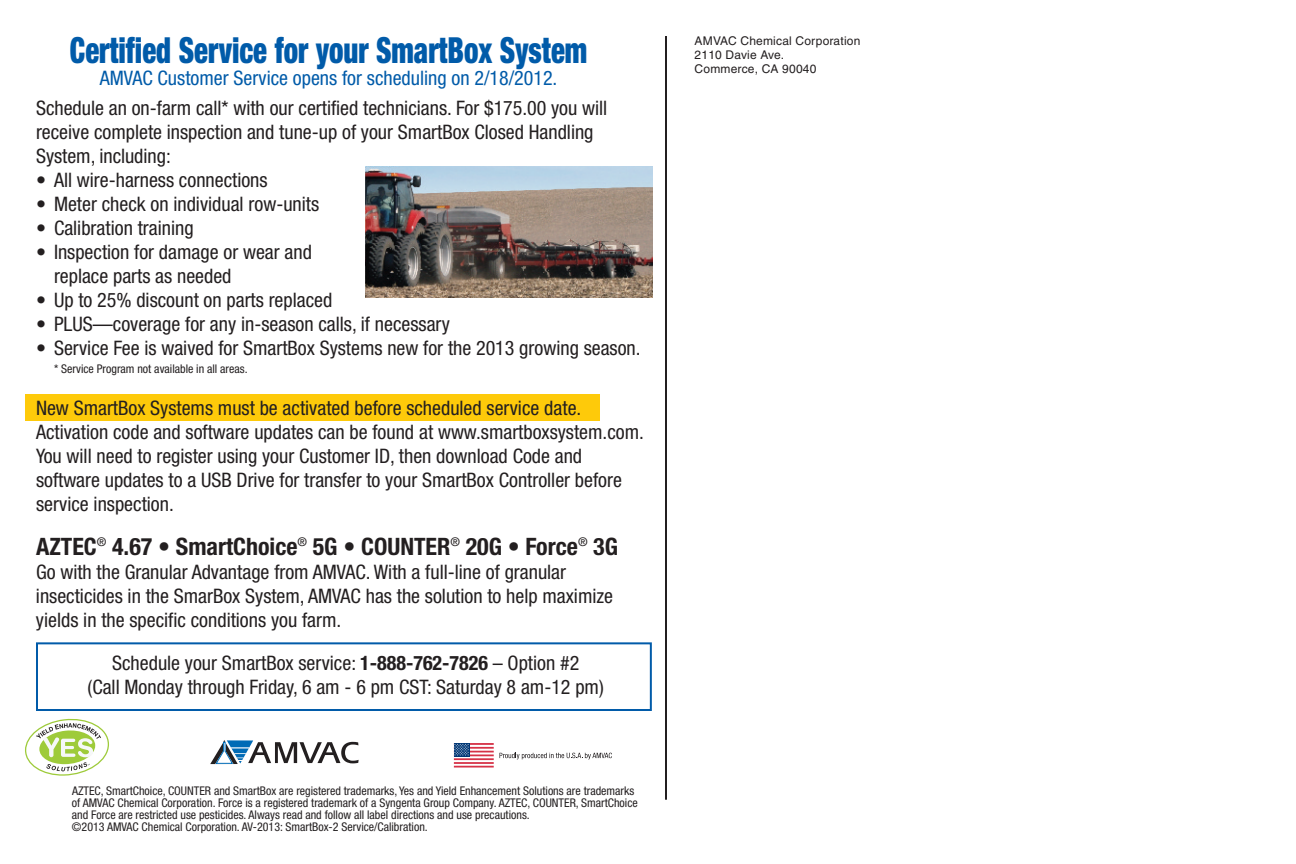
<style>
.page{position:relative;width:1296px;height:864px;background:#fff}
.page>*{position:absolute;margin:0;border:0;box-sizing:border-box;transform-origin:0 0}
.t1{font:900 condensed 36px "Helvetica Neue";color:#015ba9;scale:.8 1}
.t2{font:700 condensed 24px "Helvetica Neue";color:#231f20}
.t3{font:condensed 20px/24px "Helvetica Neue";color:#231f20}
.t4{font:condensed 20px "Helvetica Neue";color:#015ba9}
.t5{font:condensed 12px/12px "Helvetica Neue";color:#231f20}
.t6{font:12px/14.4px "Helvetica";letter-spacing:.015em;color:#231f20}
.s1{font-weight:700}
</style>
<div class="page">
<div style="left:25px;top:395px;width:574px;height:26px;background:#feca0a"></div>
<hr style="left:665px;top:36px;width:2px;height:764px;background:#231f20">
<img style="left:366px;top:166px;width:286px;height:131px">
<div style="left:36px;top:642px;width:616px;height:69px;border:2px solid #015ba9"></div>
<svg style="left:210px;top:740px;width:149px;height:24px"></svg>
<svg style="left:25px;top:719px;width:84px;height:56px"></svg>
<svg style="left:454px;top:745px;width:40px;height:21px"></svg>
<hr style="left:454px;top:743px;width:40px;height:2px;background:#d63247">
<hr style="left:454px;top:747px;width:40px;height:2px;background:#d63247">
<hr style="left:454px;top:751px;width:40px;height:1px;background:#d63247">
<hr style="left:454px;top:755px;width:40px;height:1px;background:#d63247">
<hr style="left:454px;top:758px;width:40px;height:2px;background:#d63247">
<hr style="left:454px;top:762px;width:40px;height:2px;background:#d63247">
<hr style="left:454px;top:766px;width:40px;height:2px;background:#d63247">
<div style="left:454px;top:743px;width:15px;height:13px;background:#013775"></div>
<svg style="left:454px;top:744px;width:15px;height:12px"></svg>
<svg style="left:499px;top:753px;width:113px;height:6px"></svg>
<h1 class="t1" style="left:70px;top:28px;width:648px">Certified Service for your SmartBox System</h1>
<p class="t4" style="left:100px;top:71px;width:459px">AMVAC Customer Service opens for scheduling on 2/18/2012.</p>
<p class="t3" style="left:36px;top:98px;width:573px">Schedule an on-farm call* with our certified technicians. For $175.00 you will receive complete inspection and tune-up of your SmartBox Closed Handling<br>System, including:</p>
<p class="t3" style="left:36px;top:170px;width:233px">• All wire-harness connections</p>
<p class="t3" style="left:36px;top:194px;width:285px">• Meter check on individual row-units</p>
<p class="t3" style="left:36px;top:218px;width:159px">• Calibration training</p>
<p class="t3" style="left:54px;top:242px;width:259px;text-indent:-18px">• Inspection for damage or wear and replace parts as needed</p>
<p class="t3" style="left:36px;top:290px;width:298px">• Up to 25% discount on parts replaced</p>
<p class="t3" style="left:36px;top:314px;width:415px">• PLUS—coverage for any in-season calls, if necessary</p>
<p class="t3" style="left:36px;top:338px;width:606px">• Service Fee is waived for SmartBox Systems new for the 2013 growing season.</p>
<p class="t5" style="left:54px;top:364px;width:195px">* Service Program not available in all areas.</p>
<p class="t3" style="left:36px;top:398px;width:610px">New SmartBox Systems must be activated before scheduled service date.<br>Activation code and software updates can be found at www.smartboxsystem.com.<br>You will need to register using your Customer ID, then download Code and software updates to a USB Drive for transfer to your SmartBox Controller before service inspection.</p>
<p class="t2" style="left:36px;top:532px;width:584px">AZTEC<sup>®</sup> 4.67 • SmartChoice<sup>®</sup> 5G • COUNTER<sup>®</sup> 20G • Force<sup>®</sup> 3G</p>
<p class="t3" style="left:36px;top:562px;width:579px">Go with the Granular Advantage from AMVAC. With a full-line of granular insecticides in the SmarBox System, AMVAC has the solution to help maximize yields in the specific conditions you farm.</p>
<p class="t3" style="left:88px;top:653px;width:518px;text-align:center">Schedule your SmartBox service: <span class="s1">1-888-762-7826</span> – Option #2<br>(Call Monday through Friday, 6 am - 6 pm CST: Saturday 8 am-12 pm)</p>
<p class="t5" style="left:72px;top:786px;width:567px">AZTEC, SmartChoice, COUNTER and SmartBox are registered trademarks, Yes and Yield Enhancement Solutions are trademarks of AMVAC Chemical Corporation. Force is a registered trademark of a Syngenta Group Company. AZTEC, COUNTER, SmartChoice and Force are restricted use pesticides. Always read and follow all label directions and use precautions.<br>©2013 AMVAC Chemical Corporation. AV-2013: SmartBox-2 Service/Calibration.</p>
<p class="t6" style="left:695px;top:34px;width:167px">AMVAC Chemical Corporation<br>2110 Davie Ave.<br>Commerce, CA 90040</p>
</div>
